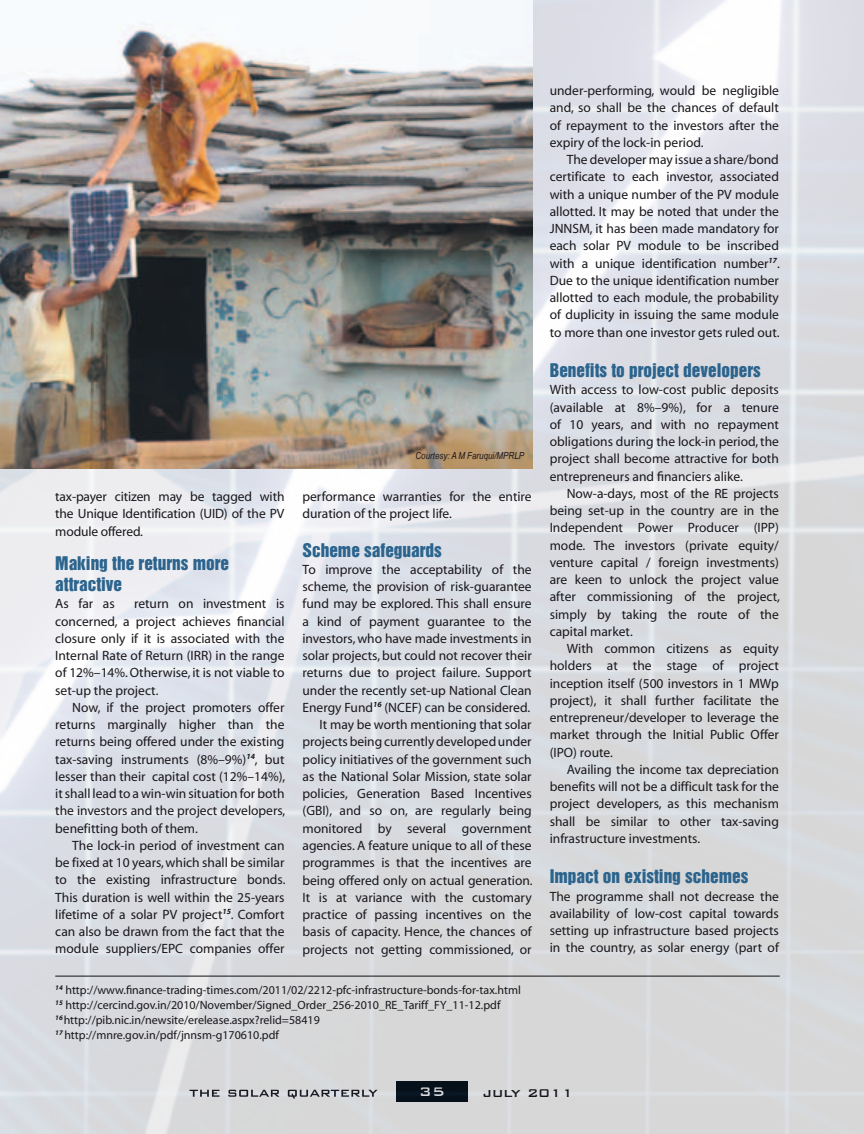
<style>
.page{position:relative;width:864px;height:1134px;background:#fff}
.page>*{position:absolute;margin:0;border:0;box-sizing:border-box;transform-origin:0 0}
.t1{font:17.25px/21px "Switzerland Inserat";color:#2c648d}
.t2{font:500 16.5px "Bank Gothic BT";color:#1a171c}
.t3{font:500 16.5px "Bank Gothic BT";color:#fff}
.t4{font:13.5px/17.2px "Myriad";color:#1a171c;text-align:justify}
.t5{font:12px/15px "Myriad";color:#1a171c}
.t6{font:italic 9.75px "Arial Narrow";color:#1a171c}
.s1{font-size:15px}
</style>
<div class="page">
<img style="left:0;top:0;width:864px;height:1134px">
<hr style="left:55px;top:976px;width:725px;height:1px;background:#121212">
<img style="left:0;top:0;width:533px;height:469px">
<p class="t4" style="left:55px;top:489px;width:231px">tax-payer citizen may be tagged with the Unique Identification (UID) of the PV module offered.</p>
<p class="t1" style="left:55px;top:553px;width:175px">Making the returns more attractive</p>
<p class="t4" style="left:55px;top:596px;width:61px">As far as</p>
<p class="t4" style="left:55px;top:596px;width:231px;text-indent:79px">return on investment is concerned, a project achieves financial closure only if it is associated with the Internal Rate of Return (IRR) in the range of 12%–14%. Otherwise, it is not viable to set-up the project.</p>
<p class="t4" style="left:55px;top:699px;width:232px;text-indent:17px">Now, if the project promoters offer returns marginally higher than the returns being offered under the existing tax-saving instruments (8%–9%)<sup>14</sup>, but lesser than their capital cost (12%–14%), it shall lead to a win-win situation for both the investors and the project developers, benefitting both of them.</p>
<p class="t4" style="left:55px;top:837px;width:232px;text-indent:17px">The lock-in period of investment can be fixed at 10 years, which shall be similar to the existing infrastructure bonds.<br>This duration is well within the 25-years lifetime of a solar PV project<sup>15</sup>. Comfort can also be drawn from the fact that the module suppliers/EPC companies offer</p>
<p class="t6" style="left:415px;top:449px;width:110px">Courtesy: A M Faruqui/MPRLP</p>
<p class="t4" style="left:303px;top:489px;width:231px">performance warranties for the entire duration of the project life.</p>
<p class="t1" style="left:303px;top:539px;width:141px">Scheme safeguards</p>
<p class="t4" style="left:303px;top:561px;width:232px;text-align:right">To improve the acceptability of the scheme, the provision of risk-guarantee fund may be explored. This shall ensure a kind of payment guarantee to the investors, who have made investments in solar projects, but could not recover their returns due to project failure. Support under the recently set-up National Clean Energy Fund<sup>16</sup> (NCEF) can be considered.<br>It may be worth mentioning that solar projects being currently developed under policy initiatives of the government such as the National Solar Mission, state solar policies, Generation Based Incentives (GBI), and so on, are regularly being monitored by several government agencies. A feature unique to all of these programmes is that the incentives are being offered only on actual generation.<br>It is at variance with the customary practice of passing incentives on the basis of capacity. Hence, the chances of projects not getting commissioned, or</p>
<p class="t5" style="left:55px;top:983px;width:467px"><sup>14</sup> http://www.finance-trading-times.com/2011/02/2212-pfc-infrastructure-bonds-for-tax.html <sup>15</sup> http://cercind.gov.in/2010/November/Signed_Order_256-2010_RE_Tariff_FY_11-12.pdf <sup>16</sup>http://pib.nic.in/newsite/erelease.aspx?relid=58419<br><sup>17</sup> http://mnre.gov.in/pdf/jnnsm-g170610.pdf</p>
<p class="t4" style="left:550px;top:83px;width:231px">under-performing, would be negligible and, so shall be the chances of default of repayment to the investors after the expiry of the lock-in period.</p>
<p class="t4" style="left:550px;top:152px;width:232px;text-indent:17px">The developer may issue a share/bond certificate to each investor, associated with a unique number of the PV module allotted. It may be noted that under the JNNSM, it has been made mandatory for each solar PV module to be inscribed with a unique identification number<sup>17</sup>.<br>Due to the unique identification number allotted to each module, the probability of duplicity in issuing the same module to more than one investor gets ruled out.</p>
<p class="t1" style="left:550px;top:360px;width:213px">Benefits to project developers</p>
<p class="t4" style="left:550px;top:382px;width:231px">With access to low-cost public deposits (available at 8%–9%), for a tenure of 10 years, and with no repayment obligations during the lock-in period, the project shall become attractive for both entrepreneurs and financiers alike.</p>
<p class="t4" style="left:550px;top:485px;width:232px;text-indent:17px">Now-a-days, most of the RE projects being set-up in the country are in the Independent Power Producer (IPP) mode. The investors (private equity/ venture capital / foreign investments) are keen to unlock the project value after commissioning of the project, simply by taking the route of the capital market.</p>
<p class="t4" style="left:550px;top:641px;width:231px;text-indent:17px">With common citizens as equity holders at the stage of project inception itself (500 investors in 1 MWp project), it shall further facilitate the entrepreneur/developer to leverage the market through the Initial Public Offer (IPO) route.</p>
<p class="t4" style="left:550px;top:761px;width:231px;text-indent:17px">Availing the income tax depreciation benefits will not be a difficult task for the project developers, as this mechanism shall be similar to other tax-saving infrastructure investments.</p>
<p class="t1" style="left:550px;top:866px;width:200px">Impact on existing schemes</p>
<p class="t4" style="left:550px;top:888px;width:231px">The programme shall not decrease the availability of low-cost capital towards setting up infrastructure based projects in the country, as solar energy (part of</p>
<p class="t3" style="left:419px;top:1082px;width:27px">35</p>
<p class="t2" style="left:483px;top:1083px;width:92px">july <span class="s1">2011</span></p>
</div>
